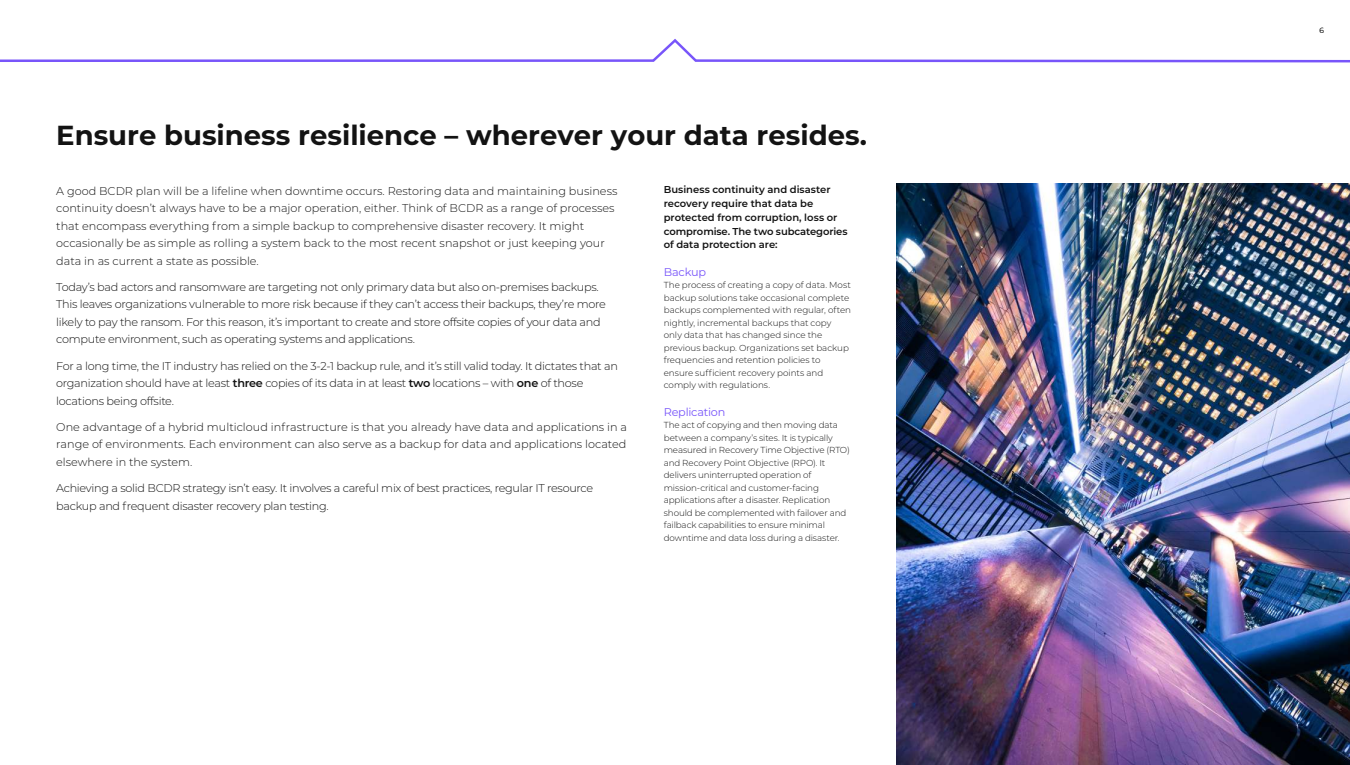
<style>
.page{position:relative;width:1350px;height:765px;background:#fff}
.page>*{position:absolute;margin:0;border:0;box-sizing:border-box;transform-origin:0 0}
.t1{font:700 27.5px "Montserrat";color:#131313}
.t2{font:300 11.25px/17.5px "Montserrat";letter-spacing:-.025em;color:#131313}
.t3{font:300 11.25px/17.5px "Montserrat";color:#131313}
.t4{font:11.25px "Montserrat";letter-spacing:-.02em;color:#7855fa}
.t5{font:600 10px/13.8px "Montserrat";letter-spacing:-.005em;color:#131313}
.t6{font:300 8.75px/12.5px "Montserrat";letter-spacing:-.01em;color:#131313}
.t7{font:300 7.5px "Montserrat";color:#131313}
.s1{font-weight:600}
</style>
<div class="page">
<svg style="left:0;top:39px;width:1350px;height:24px"></svg>
<img style="left:896px;top:184px;width:454px;height:581px">
<h1 class="t1" style="left:56px;top:116px;width:812px">Ensure business resilience – wherever your data resides.</h1>
<p class="t3" style="left:56px;top:182px;width:563px">A good BCDR plan will be a lifeline when downtime occurs. Restoring data and maintaining business continuity doesn’t always have to be a major operation, either. Think of BCDR as a range of processes that encompass everything from a simple backup to comprehensive disaster recovery. It might occasionally be as simple as rolling a system back to the most recent snapshot or just keeping your data in as current a state as possible.</p>
<p class="t2" style="left:56px;top:278px;width:551px">Today’s bad actors and ransomware are targeting not only primary data but also on-premises backups.<br>This leaves organizations vulnerable to more risk because if they can’t access their backups, they’re more likely to pay the ransom. For this reason, it’s important to create and store offsite copies of your data and compute environment, such as operating systems and applications.</p>
<p class="t2" style="left:56px;top:357px;width:563px">For a long time, the IT industry has relied on the 3-2-1 backup rule, and it’s still valid today. It dictates that an organization should have at least <span class="s1">three</span> copies of its data in at least <span class="s1">two</span> locations – with <span class="s1">one</span> of those locations being offsite.</p>
<p class="t2" style="left:56px;top:418px;width:572px;text-align:justify">One advantage of a hybrid multicloud infrastructure is that you already have data and applications in a range of environments. Each environment can also serve as a backup for data and applications located elsewhere in the system.</p>
<p class="t2" style="left:56px;top:479px;width:538px">Achieving a solid BCDR strategy isn’t easy. It involves a careful mix of best practices, regular IT resource backup and frequent disaster recovery plan testing.</p>
<p class="t5" style="left:664px;top:183px;width:185px">Business continuity and disaster recovery require that data be protected from corruption, loss or compromise. The two subcategories of data protection are:</p>
<p class="t4" style="left:664px;top:264px;width:44px">Backup</p>
<p class="t6" style="left:664px;top:279px;width:189px">The process of creating a copy of data. Most backup solutions take occasional complete backups complemented with regular, often nightly, incremental backups that copy only data that has changed since the previous backup. Organizations set backup frequencies and retention policies to ensure sufficient recovery points and comply with regulations.</p>
<p class="t4" style="left:664px;top:404px;width:63px">Replication</p>
<p class="t6" style="left:664px;top:419px;width:188px">The act of copying and then moving data between a company’s sites. It is typically measured in Recovery Time Objective (RTO) and Recovery Point Objective (RPO). It delivers uninterrupted operation of mission-critical and customer-facing applications after a disaster. Replication should be complemented with failover and failback capabilities to ensure minimal downtime and data loss during a disaster.</p>
<p class="t7" style="left:1320px;top:26px;width:6px">6</p>
</div>
